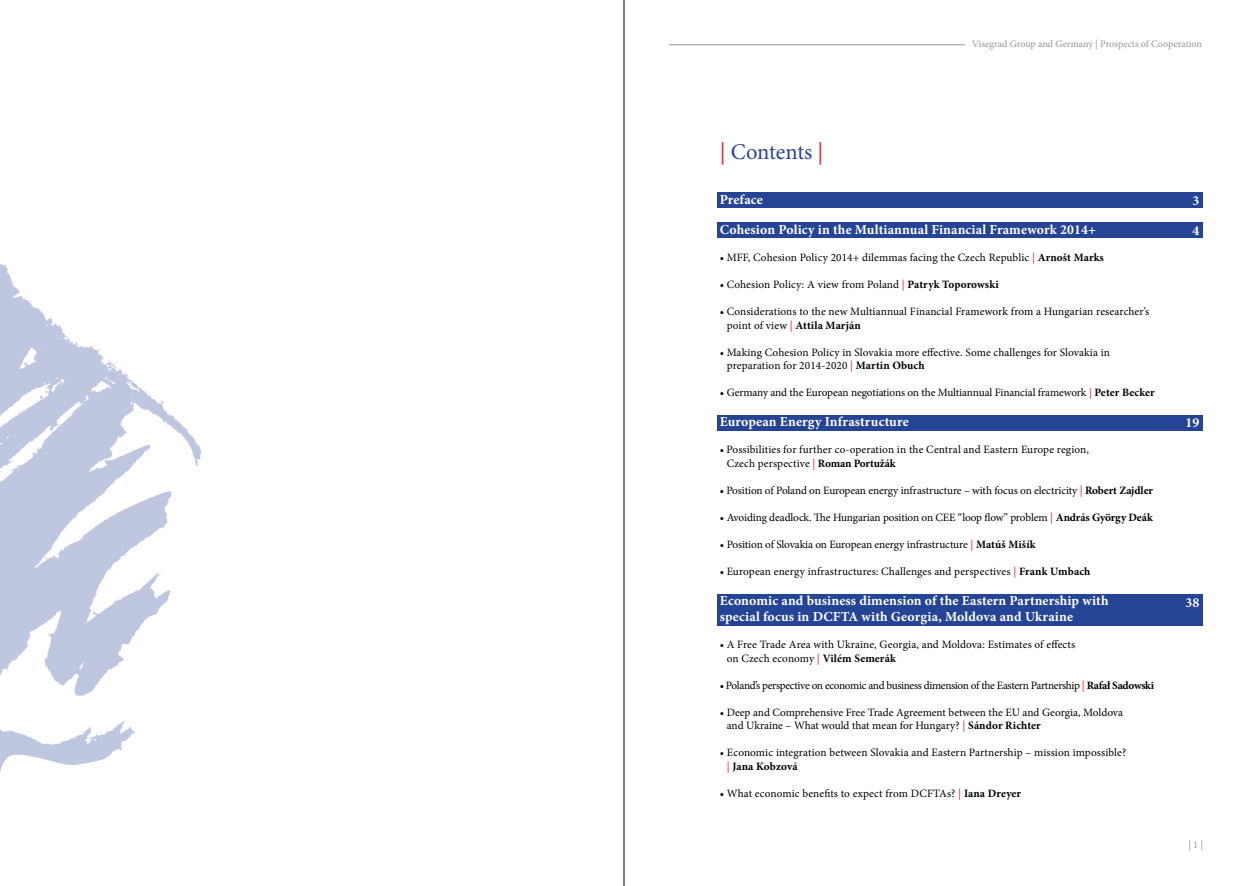
<style>
.page{position:relative;width:1248px;height:886px;background:#fff}
.page>*{position:absolute;margin:0;border:0;box-sizing:border-box;transform-origin:0 0}
.t1{font:22.5px "Minion Pro";letter-spacing:-.005em;color:#264496}
.t2{font:700 13.75px/30px "Minion Pro";letter-spacing:.01em;color:#fff}
.t3{font:11.25px/13.5px "Minion Pro";color:#000}
.t4{font:11.25px "Minion Pro";letter-spacing:-.035em;color:#000}
.t5{font:10px "Minion Pro";color:#939598}
.s1{color:#ed1d24}
.s2{font-weight:700}
</style>
<div class="page">
<hr style="left:669px;top:45px;width:296px;height:1px;background:#939598">
<div style="left:718px;top:192px;width:484px;height:16px;background:#264496"></div>
<div style="left:718px;top:415px;width:484px;height:16px;background:#264496"></div>
<div style="left:718px;top:594px;width:484px;height:15px;background:#264496"></div>
<div style="left:718px;top:609px;width:484px;height:16px;background:#264496"></div>
<div style="left:718px;top:222px;width:484px;height:16px;background:#264496"></div>
<svg style="left:0;top:264px;width:202px;height:509px"></svg>
<hr style="left:623px;top:0;width:1px;height:886px;background:#000">
<p class="t5" style="left:972px;top:37px;width:231px">Visegrad Group and Germany | Prospects of Cooperation</p>
<h1 class="t1" style="left:719px;top:137px;width:105px"><span class="s1">|</span> Contents <span class="s1">|</span></h1>
<p class="t2" style="left:719px;top:185px;width:378px">Preface<br>Cohesion Policy in the Multiannual Financial Framework 2014+</p>
<p class="t3" style="left:719px;top:251px;width:386px">• MFF, Cohesion Policy 2014+ dilemmas facing the Czech Republic <span class="s1">|</span> <span class="s2">Arnošt Marks</span></p>
<p class="t3" style="left:719px;top:278px;width:280px">• Cohesion Policy: A view from Poland <span class="s1">|</span> <span class="s2">Patryk Toporowski</span></p>
<p class="t3" style="left:726px;top:305px;width:424px;text-indent:-7px">• Considerations to the new Multiannual Financial Framework from a Hungarian researcher’s point of view <span class="s1">|</span> <span class="s2">Attila Marján</span></p>
<p class="t3" style="left:726px;top:345px;width:385px;text-indent:-7px">• Making Cohesion Policy in Slovakia more effective. Some challenges for Slovakia in preparation for 2014-2020 <span class="s1">|</span> <span class="s2">Martin Obuch</span></p>
<p class="t3" style="left:719px;top:386px;width:436px">• Germany and the European negotiations on the Multiannual Financial framework <span class="s1">|</span> <span class="s2">Peter Becker</span></p>
<p class="t2" style="left:719px;top:407px;width:190px">European Energy Infrastructure</p>
<p class="t3" style="left:726px;top:443px;width:364px;text-indent:-7px">• Possibilities for further co-operation in the Central and Eastern Europe region,<br>Czech perspective <span class="s1">|</span> <span class="s2">Roman Portužák</span></p>
<p class="t3" style="left:719px;top:483px;width:435px">• Position of Poland on European energy infrastructure – with focus on electricity <span class="s1">|</span> <span class="s2">Robert Zajdler</span></p>
<p class="t3" style="left:719px;top:510px;width:434px">• Avoiding deadlock. The Hungarian position on CEE “loop flow” problem <span class="s1">|</span> <span class="s2">András György Deák</span></p>
<p class="t3" style="left:719px;top:537px;width:317px">• Position of Slovakia on European energy infrastructure <span class="s1">|</span> <span class="s2">Matúš Mišík</span></p>
<p class="t3" style="left:719px;top:564px;width:372px">• European energy infrastructures: Challenges and perspectives <span class="s1">|</span> <span class="s2">Frank Umbach</span></p>
<p class="t2" style="left:719px;top:592px;width:390px;line-height:16.5px">Economic and business dimension of the Eastern Partnership with special focus in DCFTA with Georgia, Moldova and Ukraine</p>
<p class="t3" style="left:726px;top:638px;width:350px;text-indent:-7px">• A Free Trade Area with Ukraine, Georgia, and Moldova: Estimates of effects on Czech economy <span class="s1">|</span> <span class="s2">Vilém Semerák</span></p>
<p class="t4" style="left:719px;top:678px;width:436px">• Poland’s perspective on economic and business dimension of the Eastern Partnership <span class="s1">|</span> <span class="s2">Rafał Sadowski</span></p>
<p class="t3" style="left:726px;top:705px;width:398px;text-indent:-7px">• Deep and Comprehensive Free Trade Agreement between the EU and Georgia, Moldova and Ukraine – What would that mean for Hungary? <span class="s1">|</span> <span class="s2">Sándor Richter</span></p>
<p class="t3" style="left:726px;top:746px;width:401px;text-indent:-7px">• Economic integration between Slovakia and Eastern Partnership – mission impossible? <span class="s1">|</span> <span class="s2">Jana Kobzová</span></p>
<p class="t3" style="left:719px;top:786px;width:303px">• What economic benefits to expect from DCFTAs? <span class="s1">|</span> <span class="s2">Iana Dreyer</span></p>
<p class="t2" style="left:1192px;top:185px;width:8px">3</p>
<p class="t2" style="left:1192px;top:216px;width:8px">4</p>
<p class="t2" style="left:1185px;top:407px;width:15px">19</p>
<p class="t2" style="left:1185px;top:587px;width:15px">38</p>
<p class="t5" style="left:1188px;top:838px;width:16px">| 1 |</p>
</div>
